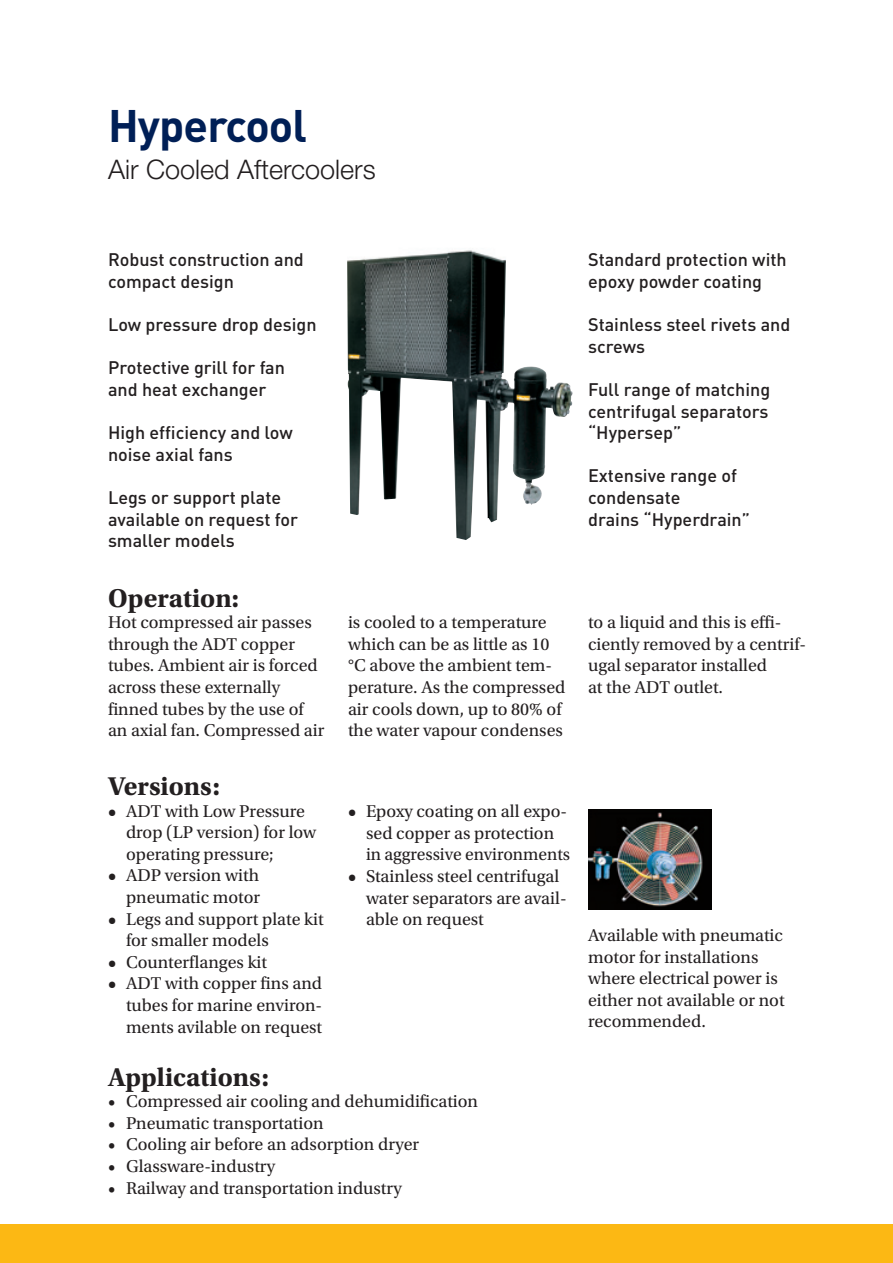
<style>
.page{position:relative;width:893px;height:1263px;background:#fff}
.page>*{position:absolute;margin:0;border:0;box-sizing:border-box;transform-origin:0 0}
.t1{font:700 45px "DINOT";letter-spacing:-.02em;color:#001f56}
.t2{font:700 27px "Utopia Std";color:#231f20}
.t3{font:300 27px "Helvetica Neue LT Std";color:#231f20}
.t4{font:18px/21.6px "Utopia Std";color:#231f20}
.t5{font:500 18px/21.6px "DINOT";color:#231f20}
.s1{font-weight:700}
</style>
<div class="page">
<div style="left:0;top:1225px;width:893px;height:38px;background:#fcb814"></div>
<img style="left:347px;top:250px;width:226px;height:290px">
<img style="left:588px;top:809px;width:123px;height:100px">
<h1 class="t1" style="left:108px;top:96px;width:201px">Hypercool</h1>
<h2 class="t3" style="left:108px;top:153px;width:269px">Air Cooled Aftercoolers</h2>
<p class="t5" style="left:108px;top:248px;width:197px">Robust construction and compact design</p>
<p class="t5" style="left:108px;top:313px;width:210px">Low pressure drop design</p>
<p class="t5" style="left:108px;top:356px;width:179px">Protective grill for fan and heat exchanger</p>
<p class="t5" style="left:108px;top:421px;width:186px">High efficiency and low noise axial fans</p>
<p class="t5" style="left:108px;top:486px;width:191px">Legs or support plate available on request for smaller models</p>
<p class="t5" style="left:588px;top:248px;width:200px">Standard protection with epoxy powder coating</p>
<p class="t5" style="left:588px;top:313px;width:204px">Stainless steel rivets and screws</p>
<p class="t5" style="left:588px;top:378px;width:184px;text-align:justify">Full range of matching centrifugal separators “Hypersep”</p>
<p class="t5" style="left:588px;top:464px;width:164px">Extensive range of condensate<br>drains “Hyperdrain”</p>
<h2 class="t2" style="left:108px;top:582px;width:132px">Operation:</h2>
<p class="t4" style="left:108px;top:612px;width:218px">Hot compressed air passes through the ADT copper tubes. Ambient air is forced across these externally finned tubes by the use of an axial fan. Compressed air</p>
<h2 class="t2" style="left:108px;top:770px;width:113px">Versions:</h2>
<p class="t4" style="left:126px;top:800px;width:192px;text-indent:-18px"><span class="s1">•</span> ADT with Low Pressure drop (LP version) for low operating pressure;</p>
<p class="t4" style="left:108px;top:865px;width:154px;text-align:right"><span class="s1">•</span> ADP version with pneumatic motor</p>
<p class="t4" style="left:126px;top:908px;width:199px;text-indent:-18px"><span class="s1">•</span> Legs and support plate kit for smaller models</p>
<p class="t4" style="left:108px;top:951px;width:161px"><span class="s1">•</span> Counterflanges kit</p>
<p class="t4" style="left:126px;top:973px;width:198px;text-align:justify;text-indent:-18px"><span class="s1">•</span> ADT with copper fins and tubes for marine environ&shy;ments avilable on request</p>
<p class="t4" style="left:348px;top:612px;width:219px">is cooled to a temperature which can be as little as 10 °C above the ambient tem&shy;perature. As the compressed air cools down, up to 80% of the water vapour condenses</p>
<p class="t4" style="left:588px;top:612px;width:219px">to a liquid and this is effi&shy;ciently removed by a centrif&shy;ugal separator installed<br>at the ADT outlet.</p>
<p class="t4" style="left:366px;top:801px;width:206px;text-indent:-18px"><span class="s1">•</span> Epoxy coating on all expo&shy;sed copper as protection in aggressive environments</p>
<p class="t4" style="left:366px;top:866px;width:202px;text-indent:-18px"><span class="s1">•</span> Stainless steel centrifugal water separators are avail&shy;able on request</p>
<p class="t4" style="left:588px;top:925px;width:198px">Available with pneumatic motor for installations where electrical power is either not available or not recommended.</p>
<h2 class="t2" style="left:108px;top:1061px;width:162px">Applications:</h2>
<p class="t4" style="left:108px;top:1091px;width:372px">• Compressed air cooling and dehumidification</p>
<p class="t4" style="left:108px;top:1112px;width:217px">• Pneumatic transportation</p>
<p class="t4" style="left:108px;top:1134px;width:313px">• Cooling air before an adsorption dryer</p>
<p class="t4" style="left:108px;top:1156px;width:169px">• Glassware-industry</p>
<p class="t4" style="left:108px;top:1177px;width:296px">• Railway and transportation industry</p>
</div>
